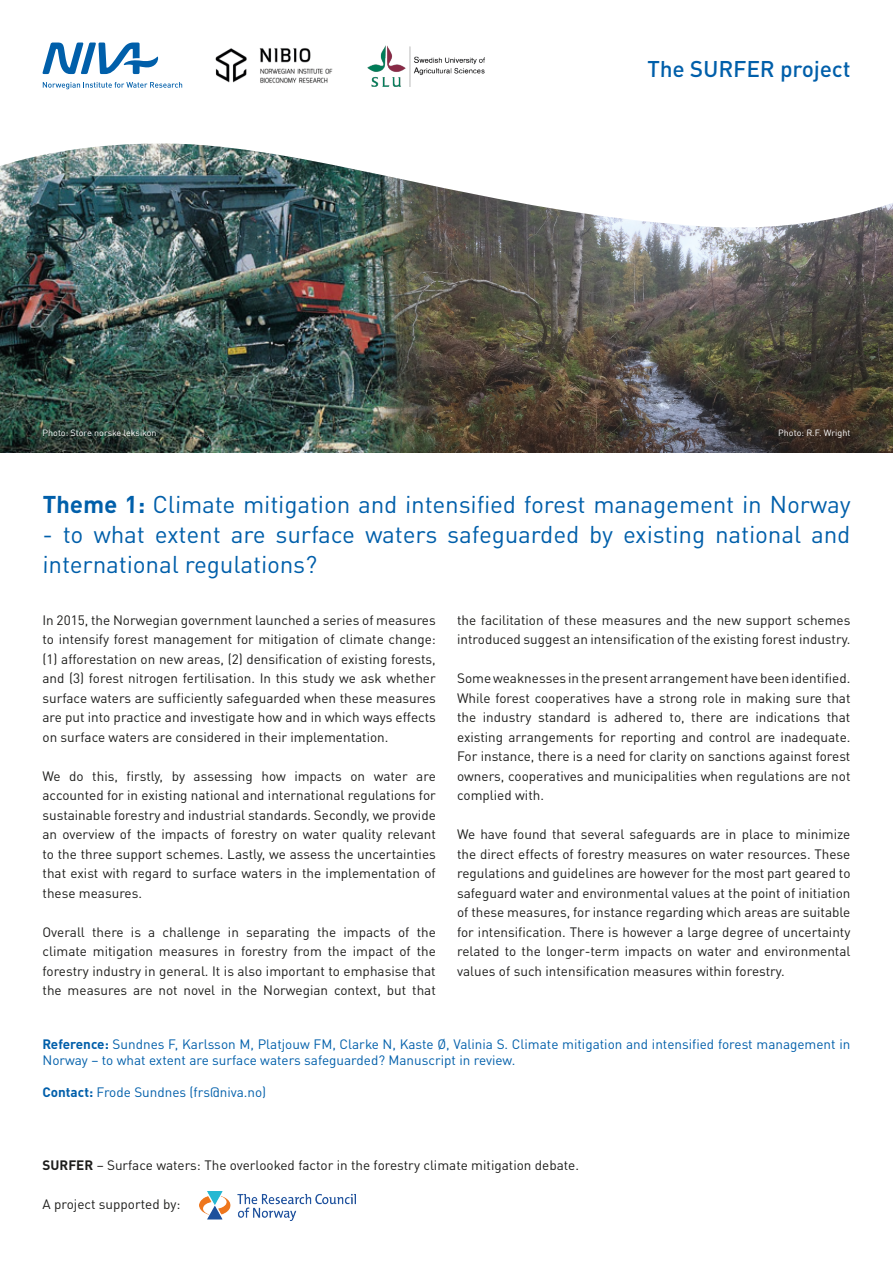
<style>
.page{position:relative;width:893px;height:1263px;background:#fff}
.page>*{position:absolute;margin:0;border:0;box-sizing:border-box;transform-origin:0 0}
.t1{font:24px/30px "DINOT";color:#005faa}
.t2{font:500 22.5px "DINOT";color:#005faa}
.Brødtekst{font:13.5px/19.5px "DINOT";color:#1d1d1b;text-align:justify}
.Referanser{font:13.5px/16.2px "DINOT";color:#005faa}
.Brødtekst-2{font:9px "DINOT";color:#fff}
.s1{font-weight:700}
</style>
<div class="page">
<img style="left:0;top:234px;width:379px;height:218px">
<img style="left:379px;top:234px;width:514px;height:218px">
<svg style="left:0;top:42px;width:893px;height:192px"></svg>
<svg style="left:43px;top:43px;width:116px;height:31px"></svg>
<svg style="left:43px;top:82px;width:139px;height:7px"></svg>
<img style="left:199px;top:1192px;width:156px;height:28px">
<img style="left:211px;top:47px;width:128px;height:38px">
<img style="left:367px;top:45px;width:118px;height:42px">
<p class="t2" style="left:647px;top:54px;width:205px">The SURFER project</p>
<p class="Brødtekst-2" style="left:43px;top:427px;width:116px">Photo: Store norske leksikon</p>
<p class="Brødtekst-2" style="left:778px;top:427px;width:74px">Photo: R.F. Wright</p>
<p class="t1" style="left:43px;top:489px;width:810px"><span class="s1">Theme 1:</span> Climate mitigation and intensified forest management in Norway</p>
<p class="t1" style="left:43px;top:519px;width:810px">- to what extent are surface waters safeguarded by existing national and international regulations?</p>
<p class="Brødtekst" style="left:43px;top:610px;width:395px">In 2015, the Norwegian government launched a series of measures to intensify forest management for mitigation of climate change: (1) afforestation on new areas, (2) densification of existing forests, and (3) forest nitrogen fertilisation. In this study we ask whether surface waters are sufficiently safeguarded when these measures are put into practice and investigate how and in which ways effects on surface waters are considered in their implementation.</p>
<p class="Brødtekst" style="left:43px;top:766px;width:395px">We do this, firstly, by assessing how impacts on water are accounted for in existing national and international regulations for sustainable forestry and industrial standards. Secondly, we provide an overview of the impacts of forestry on water quality relevant to the three support schemes. Lastly, we assess the uncertainties that exist with regard to surface waters in the implementation of these measures.</p>
<p class="Brødtekst" style="left:43px;top:922px;width:395px">Overall there is a challenge in separating the impacts of the climate mitigation measures in forestry from the impact of the forestry industry in general. It is also important to emphasise that the measures are not novel in the Norwegian context, but that</p>
<p class="Brødtekst" style="left:457px;top:610px;width:395px">the facilitation of these measures and the new support schemes introduced suggest an intensification of the existing forest industry.</p>
<p class="Brødtekst" style="left:457px;top:668px;width:395px">Some weaknesses in the present arrangement have been identified.<br>While forest cooperatives have a strong role in making sure that the industry standard is adhered to, there are indications that existing arrangements for reporting and control are inadequate.<br>For instance, there is a need for clarity on sanctions against forest owners, cooperatives and municipalities when regulations are not complied with.</p>
<p class="Brødtekst" style="left:457px;top:824px;width:395px">We have found that several safeguards are in place to minimize the direct effects of forestry measures on water resources. These regulations and guidelines are however for the most part geared to safeguard water and environmental values at the point of initiation of these measures, for instance regarding which areas are suitable for intensification. There is however a large degree of uncertainty related to the longer-term impacts on water and environmental values of such intensification measures within forestry.</p>
<p class="Referanser" style="left:43px;top:1035px;width:809px"><span class="s1">Reference:</span> Sundnes F, Karlsson M, Platjouw FM, Clarke N, Kaste Ø, Valinia S. Climate mitigation and intensified forest management in<br>Norway – to what extent are surface waters safeguarded? Manuscript in review.</p>
<p class="Referanser" style="left:43px;top:1084px;width:225px"><span class="s1">Contact:</span> Frode Sundnes (frs@niva.no)</p>
<p class="Brødtekst" style="left:43px;top:1155px;width:538px"><span class="s1">SURFER</span> – Surface waters: The overlooked factor in the forestry climate mitigation debate.</p>
<p class="Brødtekst" style="left:43px;top:1194px;width:139px">A project supported by:</p>
</div>
